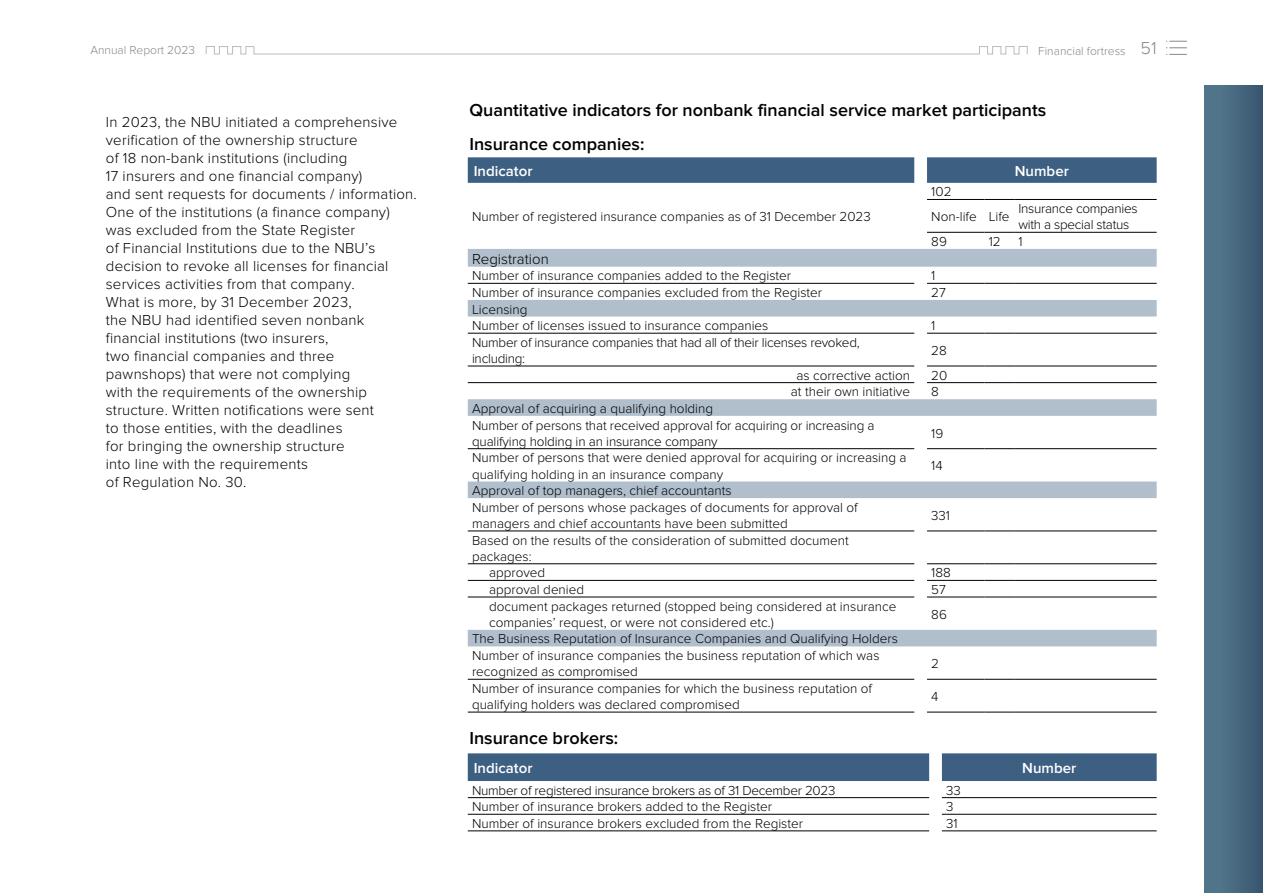
<style>
.page{position:relative;width:1263px;height:893px;background:#fff}
.page>*{position:absolute;margin:0;border:0;box-sizing:border-box;transform-origin:0 0}
.t1{font:600 18px/34.3px "Proxima Nova";color:#000}
.t2{font:300 15px/18px "Proxima Nova";letter-spacing:.015em;color:#000}
.t3{font:600 15px "Proxima Nova";color:#fff}
.t4{font:300 13.5px/16.4px "Proxima Nova";color:#000}
.t5{font:300 13.5px/16.2px "Proxima Nova";letter-spacing:-.02em;color:#000}
.t6{font:300 12px "Proxima Nova";color:#878787}
.s1{font-size:18px}
</style>
<div class="page">
<svg style="left:1166px;top:54px;width:21px;height:1px"></svg>
<svg style="left:1166px;top:41px;width:21px;height:7px"></svg>
<svg style="left:205px;top:46px;width:823px;height:9px"></svg>
<svg style="left:468px;top:157px;width:689px;height:26px;background:#436486"></svg>
<svg style="left:468px;top:249px;width:689px;height:397px"></svg>
<hr style="left:927px;top:199px;width:57px;height:1px;background:#000">
<hr style="left:984px;top:199px;width:30px;height:1px;background:#000">
<hr style="left:1014px;top:199px;width:143px;height:1px;background:#000">
<hr style="left:927px;top:232px;width:57px;height:1px;background:#000">
<hr style="left:984px;top:232px;width:30px;height:1px;background:#000">
<hr style="left:1014px;top:232px;width:143px;height:1px;background:#000">
<hr style="left:468px;top:283px;width:446px;height:1px;background:#000">
<hr style="left:927px;top:283px;width:57px;height:1px;background:#000">
<hr style="left:984px;top:283px;width:30px;height:1px;background:#000">
<hr style="left:1014px;top:283px;width:143px;height:1px;background:#000">
<hr style="left:468px;top:333px;width:446px;height:1px;background:#000">
<hr style="left:927px;top:333px;width:57px;height:1px;background:#000">
<hr style="left:984px;top:333px;width:30px;height:1px;background:#000">
<hr style="left:1014px;top:333px;width:143px;height:1px;background:#000">
<hr style="left:468px;top:366px;width:446px;height:1px;background:#000">
<hr style="left:927px;top:366px;width:57px;height:1px;background:#000">
<hr style="left:984px;top:366px;width:30px;height:1px;background:#000">
<hr style="left:1014px;top:366px;width:143px;height:1px;background:#000">
<hr style="left:468px;top:382px;width:446px;height:1px;background:#000">
<hr style="left:927px;top:382px;width:57px;height:1px;background:#000">
<hr style="left:984px;top:382px;width:30px;height:1px;background:#000">
<hr style="left:1014px;top:382px;width:143px;height:1px;background:#000">
<hr style="left:468px;top:448px;width:446px;height:1px;background:#000">
<hr style="left:927px;top:448px;width:57px;height:1px;background:#000">
<hr style="left:984px;top:448px;width:30px;height:1px;background:#000">
<hr style="left:1014px;top:448px;width:143px;height:1px;background:#000">
<hr style="left:468px;top:531px;width:446px;height:1px;background:#000">
<hr style="left:927px;top:531px;width:57px;height:1px;background:#000">
<hr style="left:984px;top:531px;width:30px;height:1px;background:#000">
<hr style="left:1014px;top:531px;width:143px;height:1px;background:#000">
<hr style="left:468px;top:563px;width:446px;height:1px;background:#000">
<hr style="left:927px;top:563px;width:57px;height:1px;background:#000">
<hr style="left:984px;top:563px;width:30px;height:1px;background:#000">
<hr style="left:1014px;top:563px;width:143px;height:1px;background:#000">
<hr style="left:468px;top:580px;width:446px;height:1px;background:#000">
<hr style="left:927px;top:580px;width:57px;height:1px;background:#000">
<hr style="left:984px;top:580px;width:30px;height:1px;background:#000">
<hr style="left:1014px;top:580px;width:143px;height:1px;background:#000">
<hr style="left:468px;top:597px;width:446px;height:1px;background:#000">
<hr style="left:927px;top:597px;width:57px;height:1px;background:#000">
<hr style="left:984px;top:597px;width:30px;height:1px;background:#000">
<hr style="left:1014px;top:597px;width:143px;height:1px;background:#000">
<hr style="left:468px;top:679px;width:446px;height:1px;background:#000">
<hr style="left:927px;top:679px;width:57px;height:1px;background:#000">
<hr style="left:984px;top:679px;width:30px;height:1px;background:#000">
<hr style="left:1014px;top:679px;width:143px;height:1px;background:#000">
<hr style="left:468px;top:712px;width:446px;height:1px;background:#000">
<hr style="left:927px;top:712px;width:57px;height:1px;background:#000">
<hr style="left:984px;top:712px;width:30px;height:1px;background:#000">
<hr style="left:1014px;top:712px;width:143px;height:1px;background:#000">
<div style="left:468px;top:753px;width:689px;height:28px;background:#3c5f82"></div>
<hr style="left:468px;top:797px;width:461px;height:1px;background:#000">
<hr style="left:468px;top:814px;width:461px;height:1px;background:#000">
<hr style="left:468px;top:830px;width:461px;height:1px;background:#000">
<hr style="left:942px;top:797px;width:215px;height:1px;background:#000">
<hr style="left:942px;top:814px;width:215px;height:1px;background:#000">
<hr style="left:942px;top:830px;width:215px;height:1px;background:#000">
<div style="left:1204px;top:85px;width:59px;height:808px;background:linear-gradient(to right,#557b90,#3a5771)"></div>
<p class="t6" style="left:90px;top:43px;width:106px">Annual Report 2023</p>
<p class="t6" style="left:1038px;top:44px;width:120px">Financial fortress <span class="s1">51</span></p>
<p class="t2" style="left:106px;top:113px;width:312px">In 2023, the NBU initiated a comprehensive verification of the ownership structure<br>of 18 non-bank institutions (including<br>17 insurers and one financial company)<br>and sent requests for documents / information.<br>One of the institutions (a finance company) was excluded from the State Register<br>of Financial Institutions due to the NBU’s decision to revoke all licenses for financial services activities from that company.<br>What is more, by 31 December 2023,<br>the NBU had identified seven nonbank financial institutions (two insurers,<br>two financial companies and three pawnshops) that were not complying<br>with the requirements of the ownership structure. Written notifications were sent<br>to those entities, with the deadlines<br>for bringing the ownership structure<br>into line with the requirements<br>of Regulation No. 30.</p>
<h1 class="t1" style="left:469px;top:93px;width:578px">Quantitative indicators for nonbank financial service market participants<br>Insurance companies:</h1>
<p class="t3" style="left:474px;top:162px;width:60px">Indicator</p>
<p class="t3" style="left:1015px;top:162px;width:56px">Number</p>
<p class="t4" style="left:472px;top:209px;width:400px">Number of registered insurance companies as of 31 December 2023</p>
<p class="t4" style="left:931px;top:180px;width:80px;line-height:24.8px">102<br>Non-life Life</p>
<p class="t5" style="left:1018px;top:201px;width:121px">Insurance companies with a special status</p>
<p class="t4" style="left:931px;top:233px;width:17px">89</p>
<p class="t4" style="left:989px;top:233px;width:14px">12</p>
<p class="t4" style="left:1018px;top:233px;width:6px">1</p>
<p class="t2" style="left:472px;top:250px;width:78px">Registration</p>
<p class="t4" style="left:472px;top:268px;width:321px">Number of insurance companies added to the Register</p>
<p class="t4" style="left:931px;top:268px;width:6px">1</p>
<p class="t4" style="left:472px;top:284px;width:352px">Number of insurance companies excluded from the Register</p>
<p class="t4" style="left:931px;top:284px;width:16px">27</p>
<p class="t4" style="left:472px;top:301px;width:298px">Licensing<br>Number of licenses issued to insurance companies</p>
<p class="t4" style="left:931px;top:318px;width:6px">1</p>
<p class="t5" style="left:472px;top:334px;width:389px">Number of insurance companies that had all of their licenses revoked, including:</p>
<p class="t4" style="left:931px;top:342px;width:17px">28</p>
<p class="t4" style="left:796px;top:367px;width:115px">as corrective action</p>
<p class="t4" style="left:931px;top:367px;width:18px">20</p>
<p class="t4" style="left:791px;top:384px;width:121px">at their own initiative</p>
<p class="t4" style="left:931px;top:384px;width:9px">8</p>
<p class="t4" style="left:472px;top:400px;width:404px">Approval of acquiring a qualifying holding<br>Number of persons that received approval for acquiring or increasing a qualifying holding in an insurance company</p>
<p class="t4" style="left:931px;top:425px;width:14px">19</p>
<p class="t4" style="left:472px;top:450px;width:436px">Number of persons that were denied approval for acquiring or increasing a qualifying holding in an insurance company</p>
<p class="t4" style="left:931px;top:458px;width:13px">14</p>
<p class="t4" style="left:472px;top:483px;width:387px">Approval of top managers, chief accountants<br>Number of persons whose packages of documents for approval of managers and chief accountants have been submitted</p>
<p class="t4" style="left:931px;top:507px;width:20px">331</p>
<p class="t4" style="left:472px;top:532px;width:378px">Based on the results of the consideration of submitted document</p>
<p class="t4" style="left:472px;top:548px;width:61px">packages:</p>
<p class="t4" style="left:489px;top:565px;width:58px">approved</p>
<p class="t4" style="left:931px;top:565px;width:21px">188</p>
<p class="t4" style="left:489px;top:581px;width:97px">approval denied</p>
<p class="t4" style="left:931px;top:581px;width:16px">57</p>
<p class="t4" style="left:489px;top:598px;width:409px">document packages returned (stopped being considered at insurance companies’ request, or were not considered etc.)</p>
<p class="t4" style="left:931px;top:606px;width:17px">86</p>
<p class="t4" style="left:472px;top:631px;width:427px">The Business Reputation of Insurance Companies and Qualifying Holders<br>Number of insurance companies the business reputation of which was recognized as compromised</p>
<p class="t4" style="left:931px;top:656px;width:9px">2</p>
<p class="t4" style="left:472px;top:680px;width:402px">Number of insurance companies for which the business reputation of qualifying holders was declared compromised</p>
<p class="t4" style="left:931px;top:688px;width:9px">4</p>
<h1 class="t1" style="left:469px;top:721px;width:150px">Insurance brokers:</h1>
<p class="t3" style="left:474px;top:759px;width:60px">Indicator</p>
<p class="t3" style="left:1022px;top:759px;width:56px">Number</p>
<p class="t5" style="left:472px;top:782px;width:365px">Number of registered insurance brokers as of 31 December 2023</p>
<p class="t4" style="left:946px;top:782px;width:16px">33</p>
<p class="t4" style="left:472px;top:799px;width:302px">Number of insurance brokers added to the Register</p>
<p class="t4" style="left:946px;top:799px;width:9px">3</p>
<p class="t4" style="left:472px;top:815px;width:333px">Number of insurance brokers excluded from the Register</p>
<p class="t4" style="left:946px;top:815px;width:13px">31</p>
</div>
